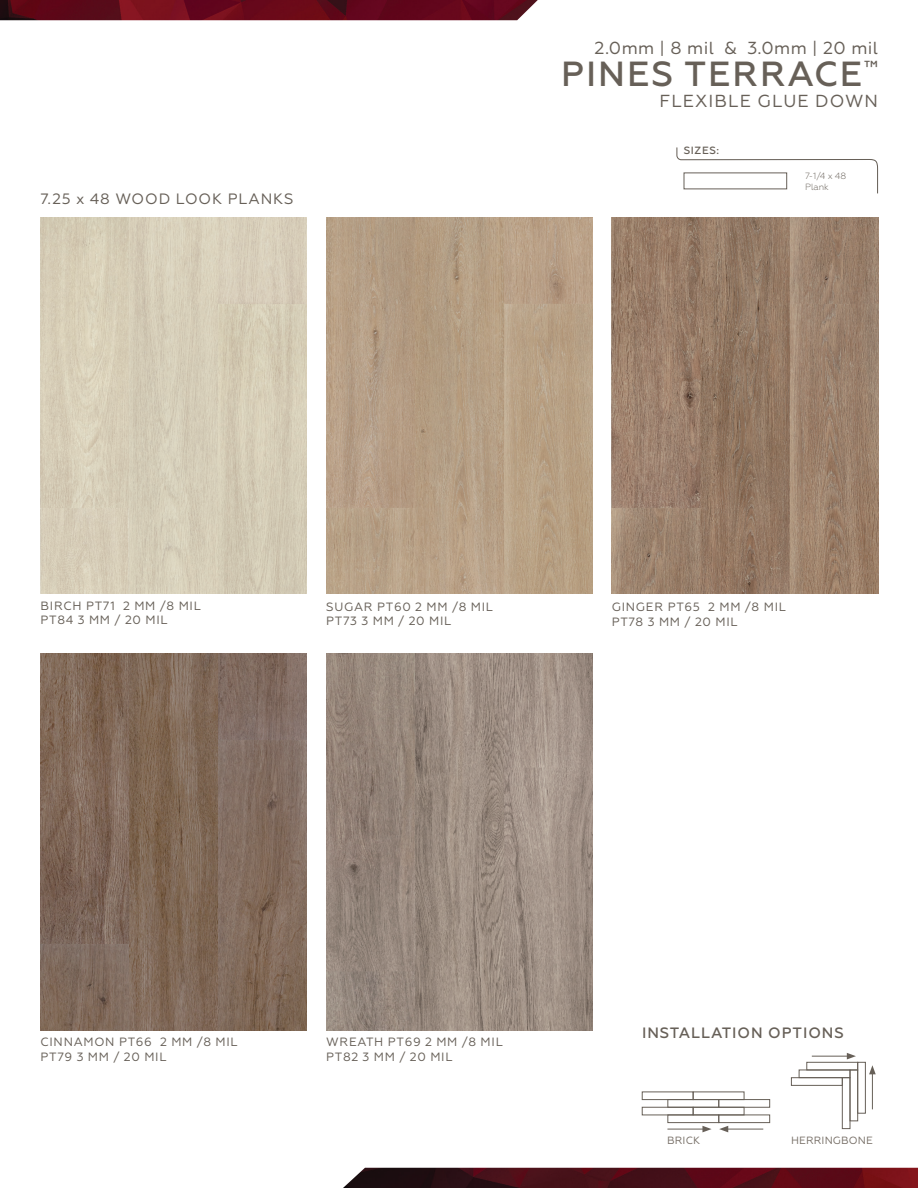
<style>
.page{position:relative;width:918px;height:1188px;background:#fff}
.page>*{position:absolute;margin:0;border:0;box-sizing:border-box;transform-origin:0 0}
.t1{font:500 34.8px "Geometria";letter-spacing:.055em;color:#676058}
.t2{font:17.4px "Geometria";letter-spacing:.025em;color:#676058}
.t3{font:17.4px "Geometria";letter-spacing:.06em;color:#676058}
.t4{font:15px "Geometria";letter-spacing:.06em;color:#676058}
.t5{font:500 15px "Geometria";letter-spacing:.06em;color:#676058}
.t6{font:12px/14.4px "Geometria";letter-spacing:.06em;color:#676058}
.t7{font:10.5px "Geometria";letter-spacing:.01em;color:#787068}
.t8{font:500 10.5px "Geometria";letter-spacing:.06em;color:#676058}
.t9{font:300 9px/10.8px "Geometria";letter-spacing:-.01em;color:#676058}
</style>
<div class="page">
<img style="left:0;top:0;width:538px;height:20px">
<img style="left:343px;top:1168px;width:575px;height:20px">
<svg style="left:676px;top:147px;width:203px;height:47px"></svg>
<div style="left:642px;top:1092px;width:52px;height:8px;border:1px solid #676058"></div>
<div style="left:667px;top:1099px;width:52px;height:9px;border:1px solid #676058"></div>
<div style="left:718px;top:1099px;width:52px;height:9px;border:1px solid #676058"></div>
<div style="left:642px;top:1107px;width:52px;height:8px;border:1px solid #676058"></div>
<div style="left:693px;top:1107px;width:51px;height:8px;border:1px solid #676058"></div>
<div style="left:667px;top:1115px;width:52px;height:8px;border:1px solid #676058"></div>
<div style="left:718px;top:1115px;width:52px;height:8px;border:1px solid #676058"></div>
<hr style="left:667px;top:1129px;width:38px;height:1px;background:#676058">
<svg style="left:702px;top:1126px;width:10px;height:6px"></svg>
<hr style="left:726px;top:1129px;width:37px;height:1px;background:#676058">
<svg style="left:719px;top:1126px;width:9px;height:6px"></svg>
<div style="left:806px;top:1062px;width:52px;height:8px;border:1px solid #676058"></div>
<div style="left:799px;top:1070px;width:51px;height:8px;border:1px solid #676058"></div>
<div style="left:791px;top:1077px;width:52px;height:9px;border:1px solid #676058"></div>
<div style="left:857px;top:1062px;width:9px;height:52px;border:1px solid #676058"></div>
<div style="left:850px;top:1070px;width:8px;height:51px;border:1px solid #676058"></div>
<div style="left:842px;top:1077px;width:8px;height:52px;border:1px solid #676058"></div>
<hr style="left:812px;top:1056px;width:37px;height:1px;background:#676058">
<svg style="left:847px;top:1053px;width:9px;height:6px"></svg>
<hr style="left:872px;top:1072px;width:1px;height:37px;background:#676058">
<svg style="left:869px;top:1065px;width:7px;height:9px"></svg>
<img style="left:40px;top:218px;width:267px;height:376px">
<img style="left:326px;top:218px;width:267px;height:376px">
<img style="left:40px;top:654px;width:267px;height:376px">
<img style="left:612px;top:218px;width:266px;height:376px">
<img style="left:326px;top:654px;width:267px;height:376px">
<p class="t4" style="left:40px;top:190px;width:254px">7.25 x 48 WOOD LOOK PLANKS</p>
<h2 class="t2" style="left:595px;top:38px;width:285px">2.0mm | 8 mil &amp; 3.0mm | 20 mil</h2>
<h1 class="t1" style="left:561px;top:54px;width:319px">PINES TERRACE<sup>™</sup></h1>
<h2 class="t3" style="left:660px;top:91px;width:220px">FLEXIBLE GLUE DOWN</h2>
<p class="t8" style="left:684px;top:144px;width:37px">SIZES:</p>
<p class="t9" style="left:805px;top:170px;width:43px">7-1/4 x 48<br>Plank</p>
<p class="t6" style="left:41px;top:599px;width:162px">BIRCH PT71 2 MM /8 MIL<br>PT84 3 MM / 20 MIL</p>
<p class="t6" style="left:326px;top:599px;width:168px">SUGAR PT60 2 MM /8 MIL<br>PT73 3 MM / 20 MIL</p>
<p class="t6" style="left:612px;top:600px;width:176px">GINGER PT65 2 MM /8 MIL<br>PT78 3 MM / 20 MIL</p>
<p class="t6" style="left:41px;top:1035px;width:199px">CINNAMON PT66 2 MM /8 MIL<br>PT79 3 MM / 20 MIL</p>
<p class="t6" style="left:326px;top:1035px;width:178px">WREATH PT69 2 MM /8 MIL<br>PT82 3 MM / 20 MIL</p>
<p class="t5" style="left:642px;top:1024px;width:203px">INSTALLATION OPTIONS</p>
<p class="t7" style="left:667px;top:1134px;width:34px">BRICK</p>
<p class="t7" style="left:791px;top:1134px;width:83px">HERRINGBONE</p>
</div>
